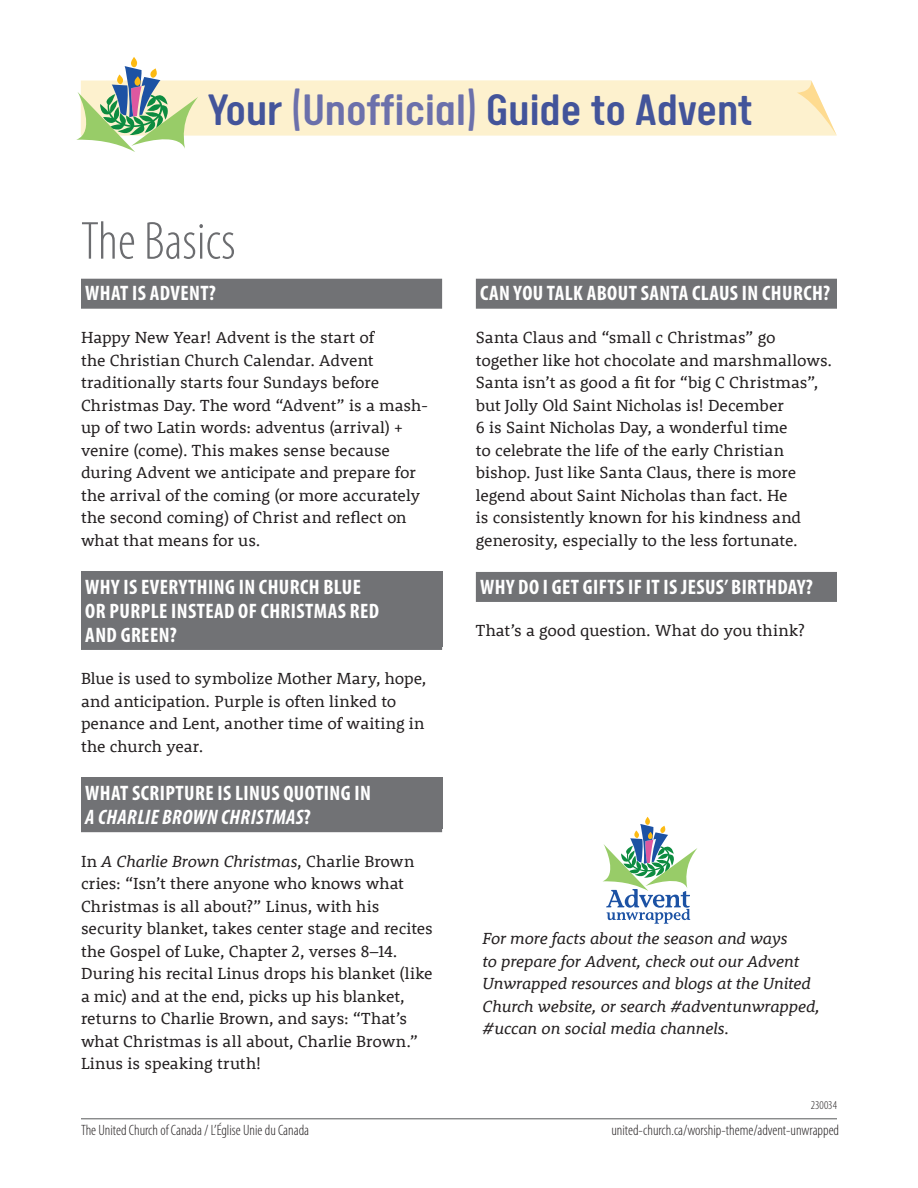
<style>
.page{position:relative;width:918px;height:1188px;background:#fff}
.page>*{position:absolute;margin:0;border:0;box-sizing:border-box;transform-origin:0 0}
._1-Title___header{font:300 condensed 54px "Myriad Pro";color:#6c6d70}
.t1{font:500 49.5px "Calps";color:#43549a}
._3-Activity_Heading{font:700 condensed 21px/24px "Myriad Pro";letter-spacing:.02em;color:#fff}
.T1-Normal_New_font{font:16.5px/22.5px "Rooney";letter-spacing:-.005em;color:#231f20}
.T1-Normal_New_font-2{font:italic 16.5px/22.5px "Rooney";letter-spacing:-.01em;color:#231f20}
.t2{font:300 condensed 15px "Myriad Pro";color:#231f20}
.t3{font:300 condensed 12px "Myriad Pro";letter-spacing:.01em;color:#231f20}
.s1{font-weight:400;color:#6b70ab}
.s2{color:#6b70ab}
.s3{font-style:italic}
</style>
<div class="page">
<hr style="left:81px;top:1118px;width:756px;height:1px;background:#57585a">
<svg style="left:76px;top:57px;width:761px;height:95px"></svg>
<div style="left:81px;top:279px;width:361px;height:30px;background:#717275"></div>
<div style="left:81px;top:571px;width:361px;height:76px;background:#717275"></div>
<div style="left:81px;top:620px;width:361px;height:30px;background:#717275"></div>
<div style="left:81px;top:777px;width:361px;height:52px;background:#717275"></div>
<div style="left:81px;top:802px;width:361px;height:30px;background:#717275"></div>
<div style="left:476px;top:279px;width:361px;height:30px;background:#717275"></div>
<div style="left:476px;top:572px;width:361px;height:30px;background:#717275"></div>
<div style="left:645px;top:817px;width:5px;height:8px;background:#fcba13;border-radius:50%"></div>
<svg style="left:603px;top:824px;width:94px;height:100px"></svg>
<h2 class="t1" style="left:208px;top:81px;width:546px">Your <span class="s1">(</span><span class="s2">Unofficial</span><span class="s1">)</span> Guide to Advent</h2>
<p class="_1-Title___header" style="left:81px;top:209px;width:156px">The Basics</p>
<p class="_3-Activity_Heading" style="left:85px;top:281px;width:132px">WHAT IS ADVENT?</p>
<p class="T1-Normal_New_font" style="left:81px;top:326px;width:349px">Happy New Year! Advent is the start of<br>the Christian Church Calendar. Advent traditionally starts four Sundays before Christmas Day. The word “Advent” is a mash&shy;up of two Latin words: adventus (arrival) + venire (come). This makes sense because during Advent we anticipate and prepare for the arrival of the coming (or more accurately the second coming) of Christ and reflect on what that means for us.</p>
<p class="_3-Activity_Heading" style="left:85px;top:574px;width:295px">WHY IS EVERYTHING IN CHURCH BLUE<br>OR PURPLE INSTEAD OF CHRISTMAS RED<br>AND GREEN?</p>
<p class="T1-Normal_New_font" style="left:81px;top:667px;width:347px">Blue is used to symbolize Mother Mary, hope, and anticipation. Purple is often linked to penance and Lent, another time of waiting in the church year.</p>
<p class="_3-Activity_Heading" style="left:85px;top:780px;width:287px">WHAT SCRIPTURE IS LINUS QUOTING IN<br><span class="s3">A CHARLIE BROWN CHRISTMAS</span>?</p>
<p class="T1-Normal_New_font" style="left:81px;top:849px;width:353px">In <span class="s3">A Charlie Brown Christmas</span>, Charlie Brown cries: “Isn’t there anyone who knows what Christmas is all about?” Linus, with his security blanket, takes center stage and recites the Gospel of Luke, Chapter 2, verses 8–14.<br>During his recital Linus drops his blanket (like a mic) and at the end, picks up his blanket, returns to Charlie Brown, and says: “That’s what Christmas is all about, Charlie Brown.” Linus is speaking truth!</p>
<p class="_3-Activity_Heading" style="left:480px;top:281px;width:351px">CAN YOU TALK ABOUT SANTA CLAUS IN CHURCH?</p>
<p class="T1-Normal_New_font" style="left:476px;top:326px;width:358px">Santa Claus and “small c Christmas” go together like hot chocolate and marshmallows.<br>Santa isn’t as good a fit for “big C Christmas”, but Jolly Old Saint Nicholas is! December<br>6 is Saint Nicholas Day, a wonderful time<br>to celebrate the life of the early Christian bishop. Just like Santa Claus, there is more legend about Saint Nicholas than fact. He<br>is consistently known for his kindness and generosity, especially to the less fortunate.</p>
<p class="_3-Activity_Heading" style="left:480px;top:574px;width:334px">WHY DO I GET GIFTS IF IT IS JESUS’ BIRTHDAY?</p>
<p class="T1-Normal_New_font" style="left:476px;top:619px;width:330px">That’s a good question. What do you think?</p>
<p class="T1-Normal_New_font-2" style="left:483px;top:927px;width:339px">For more facts about the season and ways<br>to prepare for Advent, check out our Advent Unwrapped resources and blogs at the United Church website, or search #adventunwrapped, #uccan on social media channels.</p>
<p class="t3" style="left:811px;top:1098px;width:28px">230034</p>
<p class="t2" style="left:81px;top:1121px;width:230px">The United Church of Canada / L’Église Unie du Canada</p>
<p class="t2" style="left:611px;top:1121px;width:229px">united-church.ca/worship-theme/advent-unwrapped</p>
</div>
